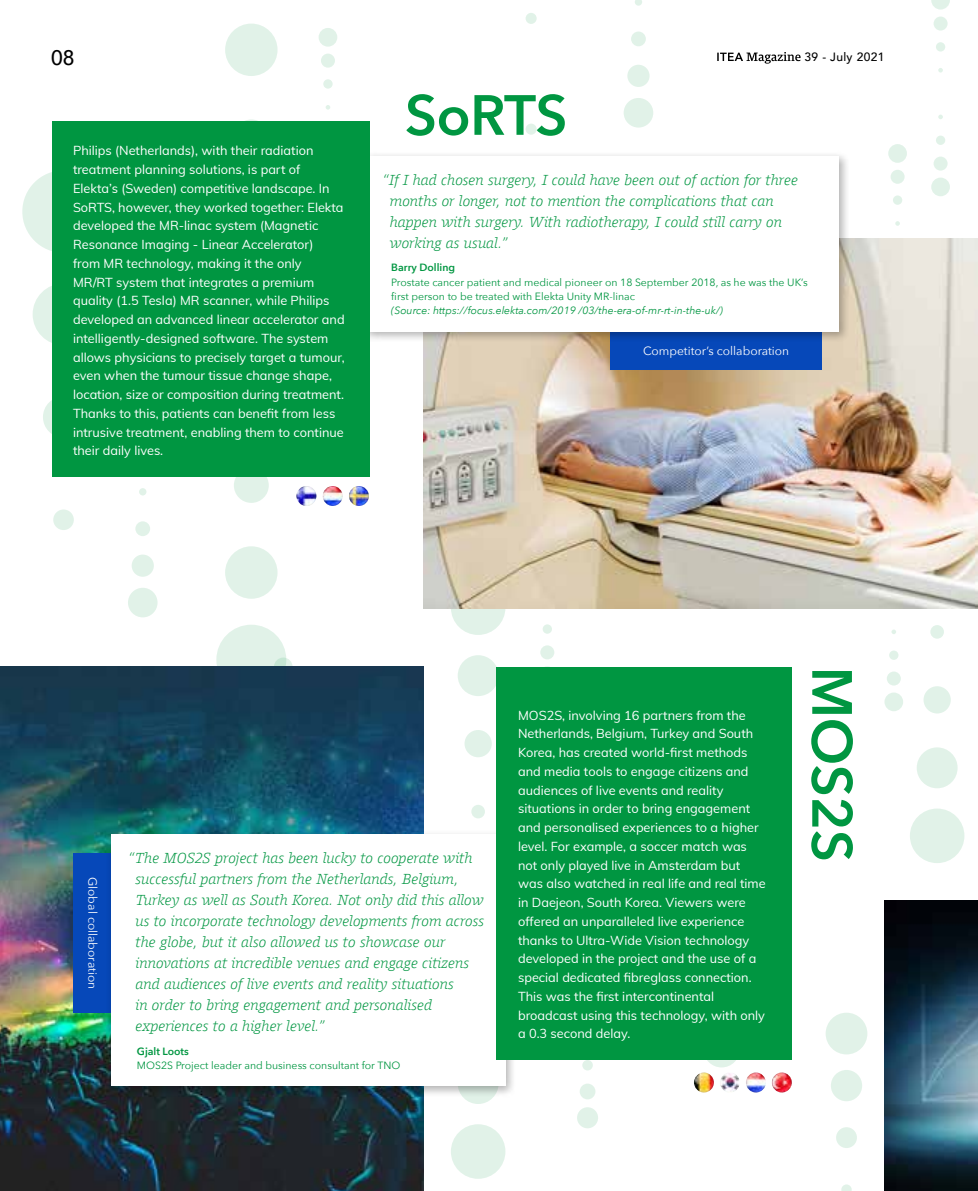
<style>
.page{position:relative;width:978px;height:1191px;background:#fff}
.page>*{position:absolute;margin:0;border:0;box-sizing:border-box;transform-origin:0 0}
.t1{font:600 55.95px "Avenir Next";letter-spacing:-.01em;color:#009641}
.t2{font:500 21px "Avenir";color:#000}
.t3{font:italic 300 15px/21px "Harrison Serif Pro";letter-spacing:.01em;color:#009641}
.t4{font:12.75px/18.8px "Muli";color:#fff}
.t5{font:12px "Avenir Next";color:#fff}
.t6{font:500 12px "Avenir";letter-spacing:.03em;color:#000}
.t7{font:10.5px/14.2px "Avenir Next";color:#009641}
.t8{font:italic 10.5px "Avenir Next";color:#009641}
.t9{font:600 10.5px "Avenir Next";color:#009641}
</style>
<div class="page">
<svg style="left:703px;top:1031px;width:37px;height:36px"></svg>
<div style="left:624px;top:98px;width:29px;height:30px;background:#e1f2e8;border-radius:50%"></div>
<div style="left:627px;top:65px;width:23px;height:22px;background:#e1f2e8;border-radius:50%"></div>
<div style="left:631px;top:32px;width:15px;height:14px;background:#e1f2e8;border-radius:50%"></div>
<svg style="left:635px;top:0;width:7px;height:6px"></svg>
<div style="left:139px;top:488px;width:7px;height:7px;background:#e1f2e8;border-radius:50%"></div>
<div style="left:135px;top:521px;width:15px;height:15px;background:#e1f2e8;border-radius:50%"></div>
<div style="left:132px;top:554px;width:22px;height:23px;background:#e1f2e8;border-radius:50%"></div>
<div style="left:128px;top:588px;width:30px;height:29px;background:#e1f2e8;border-radius:50%"></div>
<div style="left:526px;top:13px;width:11px;height:11px;background:#e1f2e8;border-radius:50%"></div>
<div style="left:526px;top:124px;width:11px;height:11px;background:#e1f2e8;border-radius:50%"></div>
<div style="left:22px;top:170px;width:83px;height:83px;background:#e1f2e8;border-radius:50%"></div>
<div style="left:33px;top:283px;width:61px;height:62px;background:#e1f2e8;border-radius:50%"></div>
<div style="left:43px;top:396px;width:41px;height:42px;background:#e1f2e8;border-radius:50%"></div>
<div style="left:53px;top:509px;width:21px;height:21px;background:#e1f2e8;border-radius:50%"></div>
<div style="left:451px;top:580px;width:54px;height:55px;background:#e1f2e8;border-radius:50%"></div>
<div style="left:458px;top:655px;width:41px;height:41px;background:#e1f2e8;border-radius:50%"></div>
<div style="left:464px;top:730px;width:28px;height:27px;background:#e1f2e8;border-radius:50%"></div>
<div style="left:471px;top:804px;width:14px;height:14px;background:#e1f2e8;border-radius:50%"></div>
<div style="left:458px;top:1063px;width:41px;height:41px;background:#e1f2e8;border-radius:50%"></div>
<div style="left:451px;top:1124px;width:54px;height:54px;background:#e1f2e8;border-radius:50%"></div>
<div style="left:930px;top:625px;width:14px;height:13px;background:#e1f2e8;border-radius:50%"></div>
<div style="left:923px;top:686px;width:28px;height:27px;background:#e1f2e8;border-radius:50%"></div>
<div style="left:917px;top:747px;width:41px;height:41px;background:#e1f2e8;border-radius:50%"></div>
<div style="left:910px;top:808px;width:54px;height:55px;background:#e1f2e8;border-radius:50%"></div>
<svg style="left:326px;top:105px;width:4px;height:5px"></svg>
<svg style="left:323px;top:79px;width:10px;height:10px"></svg>
<div style="left:321px;top:54px;width:14px;height:14px;background:#e1f2e8;border-radius:50%"></div>
<div style="left:319px;top:28px;width:18px;height:19px;background:#e1f2e8;border-radius:50%"></div>
<div style="left:888px;top:144px;width:19px;height:19px;background:#e1f2e8;border-radius:50%"></div>
<div style="left:891px;top:170px;width:14px;height:14px;background:#e1f2e8;border-radius:50%"></div>
<div style="left:893px;top:195px;width:9px;height:10px;background:#e1f2e8;border-radius:50%"></div>
<svg style="left:895px;top:221px;width:5px;height:5px"></svg>
<svg style="left:891px;top:629px;width:5px;height:5px"></svg>
<div style="left:889px;top:650px;width:9px;height:10px;background:#e1f2e8;border-radius:50%"></div>
<div style="left:887px;top:671px;width:14px;height:14px;background:#e1f2e8;border-radius:50%"></div>
<div style="left:884px;top:692px;width:19px;height:19px;background:#e1f2e8;border-radius:50%"></div>
<div style="left:540px;top:645px;width:14px;height:14px;background:#e1f2e8;border-radius:50%"></div>
<div style="left:543px;top:624px;width:9px;height:10px;background:#e1f2e8;border-radius:50%"></div>
<svg style="left:931px;top:0;width:19px;height:10px"></svg>
<div style="left:934px;top:17px;width:14px;height:14px;background:#e1f2e8;border-radius:50%"></div>
<div style="left:936px;top:42px;width:9px;height:10px;background:#e1f2e8;border-radius:50%"></div>
<svg style="left:938px;top:68px;width:5px;height:5px"></svg>
<svg style="left:938px;top:115px;width:5px;height:4px"></svg>
<div style="left:936px;top:136px;width:9px;height:9px;background:#e1f2e8;border-radius:50%"></div>
<div style="left:934px;top:157px;width:14px;height:14px;background:#e1f2e8;border-radius:50%"></div>
<div style="left:931px;top:178px;width:19px;height:18px;background:#e1f2e8;border-radius:50%"></div>
<svg style="left:274px;top:657px;width:19px;height:19px"></svg>
<div style="left:225px;top:24px;width:53px;height:52px;background:#e1f2e8;border-radius:50%"></div>
<svg style="left:234px;top:119px;width:35px;height:35px"></svg>
<div style="left:234px;top:468px;width:35px;height:35px;background:#e1f2e8;border-radius:50%"></div>
<div style="left:225px;top:546px;width:53px;height:53px;background:#e1f2e8;border-radius:50%"></div>
<div style="left:216px;top:624px;width:70px;height:70px;background:#e1f2e8;border-radius:50%"></div>
<div style="left:582px;top:1060px;width:11px;height:10px;background:#e1f2e8;border-radius:50%"></div>
<div style="left:580px;top:1083px;width:15px;height:16px;background:#e1f2e8;border-radius:50%"></div>
<div style="left:577px;top:1107px;width:21px;height:21px;background:#e1f2e8;border-radius:50%"></div>
<div style="left:826px;top:1012px;width:41px;height:42px;background:#e1f2e8;border-radius:50%"></div>
<div style="left:831px;top:1070px;width:31px;height:31px;background:#e1f2e8;border-radius:50%"></div>
<div style="left:836px;top:1127px;width:21px;height:21px;background:#e1f2e8;border-radius:50%"></div>
<svg style="left:841px;top:1184px;width:11px;height:7px"></svg>
<img style="left:0;top:666px;width:423px;height:525px">
<img style="left:423px;top:238px;width:555px;height:370px">
<img style="left:884px;top:901px;width:94px;height:290px">
<div style="left:73px;top:853px;width:39px;height:159px;background:#0648b9"></div>
<div style="left:106px;top:829px;width:411px;height:268px;background:#000;opacity:.3"></div>
<div style="left:111px;top:834px;width:394px;height:252px;background:#fff"></div>
<div style="left:497px;top:666px;width:295px;height:393px;background:#009641"></div>
<div style="left:611px;top:331px;width:211px;height:38px;background:#0648b9"></div>
<div style="left:360px;top:150px;width:490px;height:192px;background:#000;opacity:.3"></div>
<div style="left:365px;top:156px;width:474px;height:175px;background:#fff"></div>
<div style="left:52px;top:121px;width:318px;height:355px;background:#009641"></div>
<img style="left:323px;top:486px;width:20px;height:20px;border-radius:10px">
<img style="left:349px;top:486px;width:20px;height:20px;border-radius:10px">
<img style="left:296px;top:486px;width:20px;height:20px;border-radius:10px">
<img style="left:746px;top:1072px;width:20px;height:20px;border-radius:10px">
<img style="left:720px;top:1072px;width:20px;height:20px;border-radius:10px">
<img style="left:694px;top:1072px;width:20px;height:20px;border-radius:10px">
<img style="left:772px;top:1072px;width:20px;height:20px;border-radius:10px">
<svg style="left:717px;top:52px;width:84px;height:12px"></svg>
<h2 class="t2" style="left:51px;top:39px;width:25px">08</h2>
<p class="t6" style="left:805px;top:47px;width:81px">39 - July 2021</p>
<p class="t4" style="left:73px;top:141px;width:273px">Philips (Netherlands), with their radiation treatment planning solutions, is part of Elekta’s (Sweden) competitive landscape. In SoRTS, however, they worked together: Elekta developed the MR-linac system (Magnetic Resonance Imaging - Linear Accelerator)<br>from MR technology, making it the only MR/RT system that integrates a premium quality (1.5 Tesla) MR scanner, while Philips developed an advanced linear accelerator and intelligently-designed software. The system allows physicians to precisely target a tumour, even when the tumour tissue change shape, location, size or composition during treatment.<br>Thanks to this, patients can benefit from less intrusive treatment, enabling them to continue their daily lives.</p>
<h1 class="t1" style="left:405px;top:67px;width:164px">SoRTS</h1>
<p class="t3" style="left:390px;top:168px;width:410px;text-indent:-8px">“If I had chosen surgery, I could have been out of action for three months or longer, not to mention the complications that can happen with surgery. With radiotherapy, I could still carry on working as usual.”</p>
<p class="t9" style="left:391px;top:259px;width:65px">Barry Dolling</p>
<p class="t7" style="left:391px;top:274px;width:418px">Prostate cancer patient and medical pioneer on 18 September 2018, as he was the UK’s first person to be treated with Elekta Unity MR-linac</p>
<p class="t8" style="left:391px;top:302px;width:333px">(Source: https://focus.elekta.com/2019 /03/the-era-of-mr-rt-in-the-uk/)</p>
<p class="t5" style="left:643px;top:340px;width:148px">Competitor’s collaboration</p>
<p class="t5" style="left:103px;top:876px;width:114px;rotate:90deg">Global collaboration</p>
<p class="t3" style="left:135px;top:846px;width:350px;text-indent:-8px">“The MOS2S project has been lucky to cooperate with successful partners from the Netherlands, Belgium, Turkey as well as South Korea. Not only did this allow us to incorporate technology developments from across the globe, but it also allowed us to showcase our innovations at incredible venues and engage citizens and audiences of live events and reality situations<br>in order to bring engagement and personalised experiences to a higher level.”</p>
<p class="t9" style="left:137px;top:1042px;width:53px">Gjalt Loots</p>
<p class="t7" style="left:137px;top:1058px;width:265px">MOS2S Project leader and business consultant for TNO</p>
<p class="t4" style="left:518px;top:705px;width:249px">MOS2S, involving 16 partners from the Netherlands, Belgium, Turkey and South Korea, has created world-first methods and media tools to engage citizens and audiences of live events and reality situations in order to bring engagement and personalised experiences to a higher level. For example, a soccer match was not only played live in Amsterdam but was also watched in real life and real time in Daejeon, South Korea. Viewers were offered an unparalleled live experience thanks to Ultra-Wide Vision technology developed in the project and the use of a special dedicated fibreglass connection.<br>This was the first intercontinental broadcast using this technology, with only a 0.3 second delay.</p>
<h1 class="t1" style="left:880px;top:666px;width:197px;rotate:90deg">MOS2S</h1>
</div>
